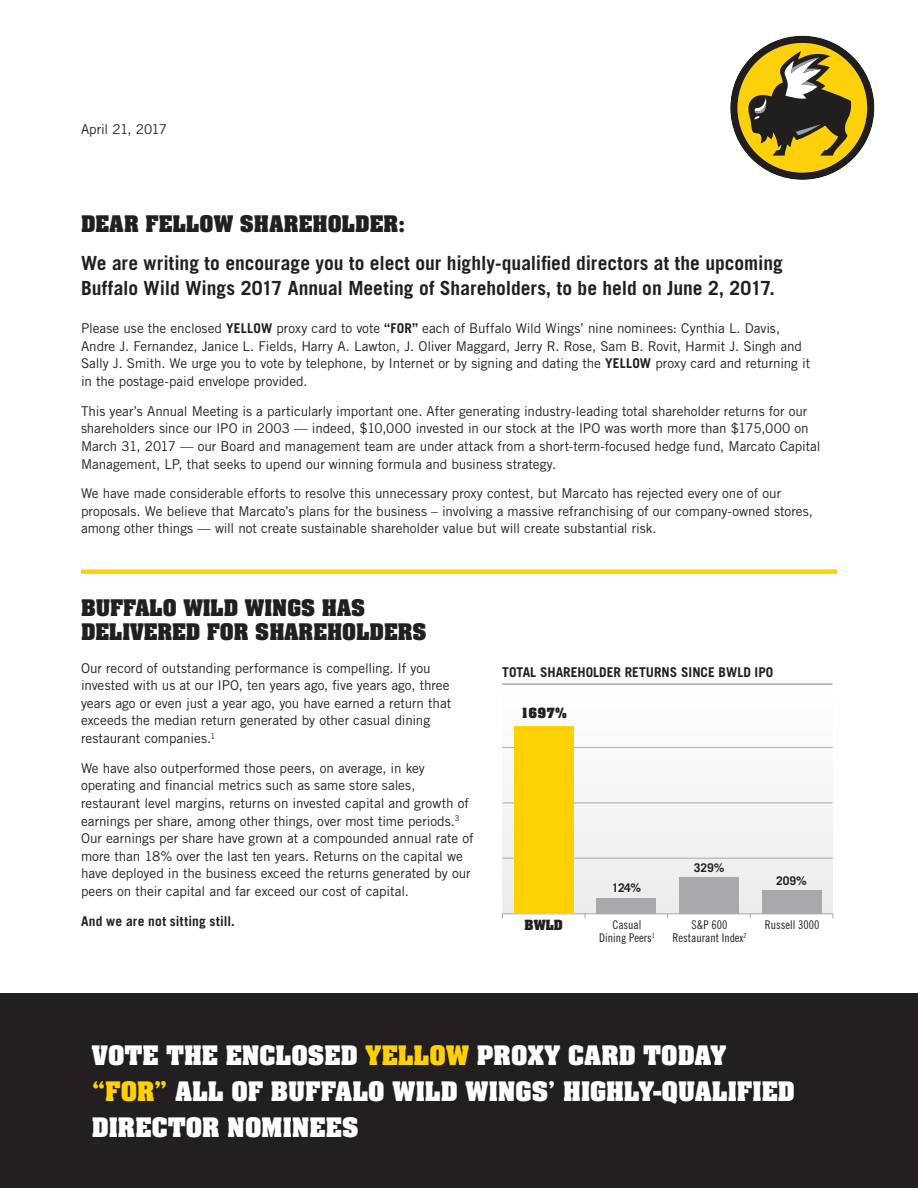
<style>
.page{position:relative;width:918px;height:1188px;background:#fff}
.page>*{position:absolute;margin:0;border:0;box-sizing:border-box;transform-origin:0 0}
.Header__Level_1{font:700 22.8px/36px "Aachen Std";letter-spacing:.005em;color:#fff}
.t1{font:700 19.5px/25.5px "Trade Gothic LT Std";color:#231f20}
.t2{font:700 19.5px/24px "Aachen Std";color:#231f20}
.t3{font:13.5px/17.7px "Trade Gothic LT Std";letter-spacing:-.005em;color:#231f20}
.t4{font:700 13.5px "Trade Gothic LT Std";color:#231f20}
.t5{font:12px/13.5px "Trade Gothic LT Std Cn 18";color:#231f20;text-align:center}
.t6{font:700 12px "Trade Gothic LT Std";color:#231f20}
.t7{font:700 12px "Aachen Std";letter-spacing:.04em;color:#231f20}
.s1{font-weight:700}
.s2{color:#fed105}
</style>
<div class="page">
<div style="left:502px;top:685px;width:331px;height:229px;background:#f6f6f7"></div>
<div style="left:81px;top:569px;width:756px;height:5px;background:#fed105"></div>
<div style="left:0;top:994px;width:918px;height:194px;background:#231f20"></div>
<svg style="left:730px;top:35px;width:145px;height:145px"></svg>
<hr style="left:502px;top:914px;width:331px;height:1px;background:#a8a9ad">
<hr style="left:502px;top:858px;width:331px;height:1px;background:#a8a9ad">
<hr style="left:502px;top:803px;width:331px;height:1px;background:#a8a9ad">
<hr style="left:502px;top:747px;width:331px;height:1px;background:#a8a9ad">
<div style="left:514px;top:726px;width:59px;height:188px;background:#fed105"></div>
<div style="left:597px;top:898px;width:59px;height:16px;background:#a8a9ad"></div>
<div style="left:679px;top:877px;width:60px;height:37px;background:#a8a9ad"></div>
<div style="left:762px;top:890px;width:59px;height:24px;background:#a8a9ad"></div>
<hr style="left:502px;top:683px;width:331px;height:2px;background:#a8a9ad">
<p class="t3" style="left:81px;top:120px;width:88px">April 21, 2017</p>
<p class="t2" style="left:81px;top:212px;width:325px">DEAR FELLOW SHAREHOLDER:</p>
<p class="t1" style="left:81px;top:250px;width:703px">We are writing to encourage you to elect our highly-qualified directors at the upcoming<br>Buffalo Wild Wings 2017 Annual Meeting of Shareholders, to be held on June 2, 2017.</p>
<p class="t3" style="left:81px;top:319px;width:731px">Please use the enclosed <span class="s1">YELLOW</span> proxy card to vote <span class="s1">“FOR”</span> each of Buffalo Wild Wings’ nine nominees: Cynthia L. Davis, Andre J. Fernandez, Janice L. Fields, Harry A. Lawton, J. Oliver Maggard, Jerry R. Rose, Sam B. Rovit, Harmit J. Singh and Sally J. Smith. We urge you to vote by telephone, by Internet or by signing and dating the <span class="s1">YELLOW</span> proxy card and returning it in the postage-paid envelope provided.</p>
<p class="t3" style="left:81px;top:402px;width:741px">This year’s Annual Meeting is a particularly important one. After generating industry-leading total shareholder returns for our shareholders since our IPO in 2003 — indeed, $10,000 invested in our stock at the IPO was worth more than $175,000 on March 31, 2017 — our Board and management team are under attack from a short-term-focused hedge fund, Marcato Capital Management, LP, that seeks to upend our winning formula and business strategy.</p>
<p class="t3" style="left:81px;top:484px;width:733px">We have made considerable efforts to resolve this unnecessary proxy contest, but Marcato has rejected every one of our proposals. We believe that Marcato’s plans for the business – involving a massive refranchising of our company-owned stores, among other things — will not create sustainable shareholder value but will create substantial risk.</p>
<h1 class="t2" style="left:81px;top:596px;width:347px">BUFFALO WILD WINGS HAS<br>DELIVERED FOR SHAREHOLDERS</h1>
<p class="t3" style="left:81px;top:659px;width:372px">Our record of outstanding performance is compelling. If you invested with us at our IPO, ten years ago, five years ago, three years ago or even just a year ago, you have earned a return that exceeds the median return generated by other casual dining restaurant companies.<sup>1</sup></p>
<p class="t3" style="left:81px;top:759px;width:394px">We have also outperformed those peers, on average, in key operating and financial metrics such as same store sales, restaurant level margins, returns on invested capital and growth of earnings per share, among other things, over most time periods.<sup>3<br></sup>Our earnings per share have grown at a compounded annual rate of more than 18% over the last ten years. Returns on the capital we have deployed in the business exceed the returns generated by our peers on their capital and far exceed our cost of capital.</p>
<p class="t4" style="left:81px;top:913px;width:156px">And we are not sitting still.</p>
<p class="t4" style="left:502px;top:664px;width:273px">TOTAL SHAREHOLDER RETURNS SINCE BWLD IPO</p>
<p class="t7" style="left:522px;top:704px;width:46px">1697%</p>
<p class="t6" style="left:612px;top:881px;width:31px">124%</p>
<p class="t7" style="left:525px;top:916px;width:40px">BWLD</p>
<p class="t5" style="left:599px;top:917px;width:57px">Casual<br>Dining Peers<sup>1</sup></p>
<p class="t6" style="left:694px;top:860px;width:32px">329%</p>
<p class="t6" style="left:776px;top:873px;width:32px">209%</p>
<p class="t5" style="left:672px;top:917px;width:76px">S&amp;P 600<br>Restaurant Index<sup>2</sup></p>
<p class="t5" style="left:765px;top:917px;width:56px">Russell 3000</p>
<p class="Header__Level_1" style="left:92px;top:1037px;width:636px">VOTE THE ENCLOSED <span class="s2">YELLOW</span> PROXY CARD TODAY</p>
<p class="Header__Level_1" style="left:92px;top:1073px;width:705px"><span class="s2">“FOR”</span> ALL OF BUFFALO WILD WINGS’ HIGHLY-QUALIFIED<br>DIRECTOR NOMINEES</p>
</div>
